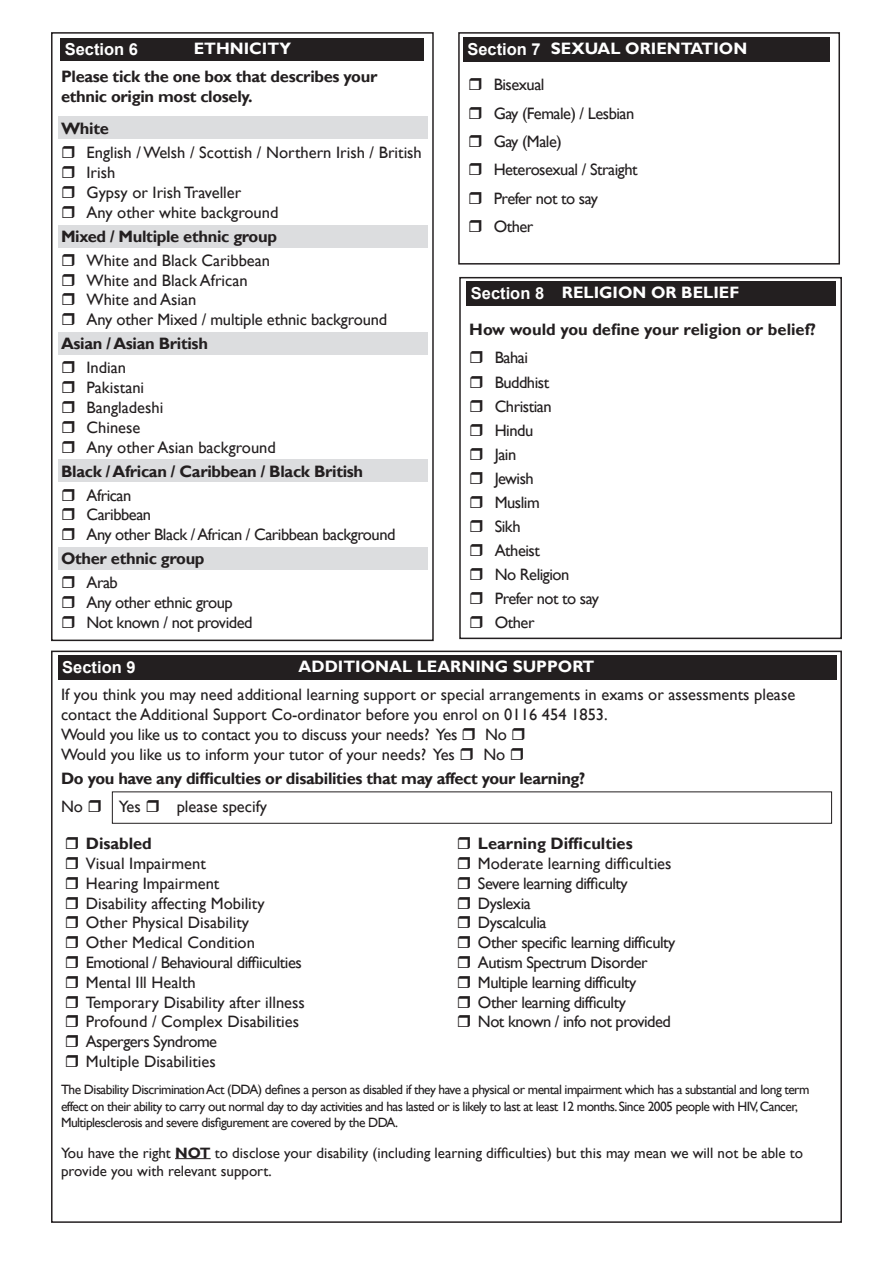
<style>
.page{position:relative;width:893px;height:1263px;background:#fff}
.page>*{position:absolute;margin:0;border:0;box-sizing:border-box;transform-origin:0 0}
.t1{font:16.5px/19.8px "Gill Sans";color:#231f20}
.t2{font:16.5px "Gill Sans";letter-spacing:-.03em;color:#231f20}
.t3{font:700 16.5px/19.8px "Gill Sans";letter-spacing:-.02em;color:#231f20}
.t4{font:700 16.5px "Gill Sans";color:#fff}
.t5{font:700 16.5px "Gill Sans";color:#231f20}
.t6{font:700 16.5px "Arial";color:#fff}
.t7{font:15px/18px "Gill Sans";color:#231f20}
.t8{font:13.5px/16.2px "Gill Sans";letter-spacing:-.04em;color:#231f20}
.s1{font-weight:700}
</style>
<div class="page">
<div style="left:58px;top:655px;width:778px;height:24px;background:#231f20"></div>
<div style="left:467px;top:281px;width:369px;height:25px;background:#231f20"></div>
<div style="left:463px;top:37px;width:367px;height:25px;background:#231f20"></div>
<div style="left:61px;top:38px;width:363px;height:23px;background:#231f20"></div>
<div style="left:112px;top:791px;width:720px;height:33px;border:1px solid #231f20"></div>
<div style="left:58px;top:116px;width:370px;height:23px;background:#dcdddf"></div>
<div style="left:58px;top:225px;width:370px;height:23px;background:#dcdddf"></div>
<div style="left:58px;top:332px;width:370px;height:23px;background:#dcdddf"></div>
<div style="left:58px;top:459px;width:370px;height:23px;background:#dcdddf"></div>
<div style="left:58px;top:547px;width:370px;height:23px;background:#dcdddf"></div>
<div style="left:51px;top:32px;width:383px;height:609px;border:2px solid #231f20"></div>
<div style="left:458px;top:32px;width:382px;height:233px;border:2px solid #231f20"></div>
<div style="left:459px;top:277px;width:383px;height:362px;border:2px solid #231f20"></div>
<hr style="left:175px;top:1158px;width:36px;height:1px;background:#231f20">
<p class="t4" style="left:194px;top:38px;width:99px">ETHNICITY</p>
<p class="t3" style="left:61px;top:67px;width:318px">Please tick the one box that describes your ethnic origin most closely.</p>
<p class="t3" style="left:61px;top:119px;width:49px">White</p>
<p class="t1" style="left:87px;top:143px;width:337px">English / Welsh / Scottish / Northern Irish / British</p>
<p class="t1" style="left:87px;top:163px;width:30px">Irish</p>
<p class="t1" style="left:87px;top:183px;width:156px">Gypsy or Irish Traveller</p>
<p class="t1" style="left:87px;top:203px;width:193px">Any other white background</p>
<p class="t3" style="left:61px;top:227px;width:217px">Mixed / Multiple ethnic group</p>
<p class="t1" style="left:87px;top:251px;width:185px">White and Black Caribbean</p>
<p class="t1" style="left:87px;top:270px;width:163px">White and Black African</p>
<p class="t1" style="left:87px;top:290px;width:111px">White and Asian</p>
<p class="t1" style="left:87px;top:310px;width:302px">Any other Mixed / multiple ethnic background</p>
<p class="t3" style="left:61px;top:334px;width:148px">Asian / Asian British</p>
<p class="t1" style="left:87px;top:358px;width:41px">Indian</p>
<p class="t1" style="left:87px;top:378px;width:59px">Pakistani</p>
<p class="t1" style="left:87px;top:398px;width:78px">Bangladeshi</p>
<p class="t1" style="left:87px;top:418px;width:55px">Chinese</p>
<p class="t1" style="left:87px;top:437px;width:191px">Any other Asian background</p>
<p class="t3" style="left:61px;top:461px;width:304px">Black / African / Caribbean / Black British</p>
<p class="t2" style="left:87px;top:485px;width:46px">African</p>
<p class="t2" style="left:87px;top:505px;width:66px">Caribbean</p>
<p class="t2" style="left:87px;top:525px;width:310px">Any other Black / African / Caribbean background</p>
<p class="t3" style="left:61px;top:549px;width:145px">Other ethnic group</p>
<p class="t1" style="left:87px;top:573px;width:33px">Arab</p>
<p class="t2" style="left:87px;top:593px;width:148px">Any other ethnic group</p>
<p class="t2" style="left:87px;top:613px;width:168px">Not known / not provided</p>
<p class="t4" style="left:551px;top:38px;width:198px">SEXUAL ORIENTATION</p>
<p class="t6" style="left:65px;top:39px;width:75px">Section 6</p>
<p class="t6" style="left:467px;top:38px;width:75px">Section 7</p>
<p class="t2" style="left:494px;top:75px;width:52px">Bisexual</p>
<p class="t2" style="left:494px;top:104px;width:142px">Gay (Female) / Lesbian</p>
<p class="t1" style="left:494px;top:132px;width:70px">Gay (Male)</p>
<p class="t2" style="left:494px;top:160px;width:145px">Heterosexual / Straight</p>
<p class="t2" style="left:494px;top:188px;width:106px">Prefer not to say</p>
<p class="t1" style="left:494px;top:217px;width:41px">Other</p>
<p class="t4" style="left:562px;top:283px;width:179px">RELIGION OR BELIEF</p>
<p class="t5" style="left:469px;top:320px;width:348px">How would you define your religion or belief?</p>
<p class="t1" style="left:495px;top:348px;width:35px">Bahai</p>
<p class="t2" style="left:495px;top:372px;width:56px">Buddhist</p>
<p class="t2" style="left:495px;top:396px;width:58px">Christian</p>
<p class="t1" style="left:495px;top:420px;width:40px">Hindu</p>
<p class="t1" style="left:495px;top:444px;width:23px">Jain</p>
<p class="t1" style="left:495px;top:469px;width:41px">Jewish</p>
<p class="t1" style="left:495px;top:493px;width:46px">Muslim</p>
<p class="t1" style="left:495px;top:517px;width:27px">Sikh</p>
<p class="t2" style="left:495px;top:541px;width:47px">Atheist</p>
<p class="t2" style="left:495px;top:565px;width:76px">No Religion</p>
<p class="t2" style="left:495px;top:589px;width:106px">Prefer not to say</p>
<p class="t1" style="left:495px;top:613px;width:41px">Other</p>
<p class="t4" style="left:299px;top:656px;width:297px">ADDITIONAL LEARNING SUPPORT</p>
<p class="t1" style="left:61px;top:685px;width:736px">If you think you may need additional learning support or special arrangements in exams or assessments please contact the Additional Support Co-ordinator before you enrol on 0116 454 1853.</p>
<p class="t1" style="left:61px;top:725px;width:398px">Would you like us to contact you to discuss your needs? Yes</p>
<p class="t1" style="left:485px;top:725px;width:23px">No</p>
<p class="t1" style="left:61px;top:744px;width:395px">Would you like us to inform your tutor of your needs? Yes</p>
<p class="t1" style="left:483px;top:744px;width:23px">No</p>
<p class="t3" style="left:61px;top:769px;width:526px">Do you have any difficulties or disabilities that may affect your learning?</p>
<p class="t1" style="left:61px;top:797px;width:23px">No</p>
<p class="t1" style="left:119px;top:797px;width:24px">Yes</p>
<p class="t1" style="left:177px;top:797px;width:92px">please specify</p>
<p class="t6" style="left:471px;top:283px;width:75px">Section 8</p>
<p class="t6" style="left:62px;top:656px;width:75px">Section 9</p>
<p class="t5" style="left:86px;top:834px;width:68px">Disabled</p>
<p class="t1" style="left:86px;top:854px;width:122px">Visual Impairment</p>
<p class="t1" style="left:86px;top:873px;width:135px">Hearing Impairment</p>
<p class="t1" style="left:86px;top:893px;width:180px">Disability affecting Mobility</p>
<p class="t1" style="left:86px;top:913px;width:165px">Other Physical Disability</p>
<p class="t1" style="left:86px;top:933px;width:171px">Other Medical Condition</p>
<p class="t2" style="left:86px;top:953px;width:218px">Emotional / Behavioural diffiiculties</p>
<p class="t1" style="left:86px;top:972px;width:112px">Mental Ill Health</p>
<p class="t1" style="left:86px;top:992px;width:221px">Temporary Disability after illness</p>
<p class="t1" style="left:86px;top:1012px;width:215px">Profound / Complex Disabilities</p>
<p class="t2" style="left:86px;top:1032px;width:133px">Aspergers Syndrome</p>
<p class="t1" style="left:86px;top:1052px;width:132px">Multiple Disabilities</p>
<p class="t5" style="left:478px;top:834px;width:156px">Learning Difficulties</p>
<p class="t1" style="left:478px;top:854px;width:195px">Moderate learning difficulties</p>
<p class="t2" style="left:478px;top:873px;width:151px">Severe learning difficulty</p>
<p class="t2" style="left:478px;top:893px;width:54px">Dyslexia</p>
<p class="t2" style="left:478px;top:913px;width:70px">Dyscalculia</p>
<p class="t2" style="left:478px;top:933px;width:199px">Other specific learning difficulty</p>
<p class="t2" style="left:478px;top:953px;width:171px">Autism Spectrum Disorder</p>
<p class="t2" style="left:478px;top:972px;width:160px">Multiple learning difficulty</p>
<p class="t2" style="left:478px;top:992px;width:150px">Other learning difficulty</p>
<p class="t2" style="left:478px;top:1012px;width:195px">Not known / info not provided</p>
<p class="t8" style="left:61px;top:1082px;width:750px">The Disability Discrimination Act (DDA) defines a person as disabled if they have a physical or mental impairment which has a substantial and long term effect on their ability to carry out normal day to day activities and has lasted or is likely to last at least 12 months. Since 2005 people with HIV, Cancer,<br>Multiplesclerosis and severe disfigurement are covered by the DDA.</p>
<p class="t7" style="left:61px;top:1144px;width:744px">You have the right <span class="s1">NOT</span> to disclose your disability (including learning difficulties) but this may mean we will not be able to provide you with relevant support.</p>
</div>
